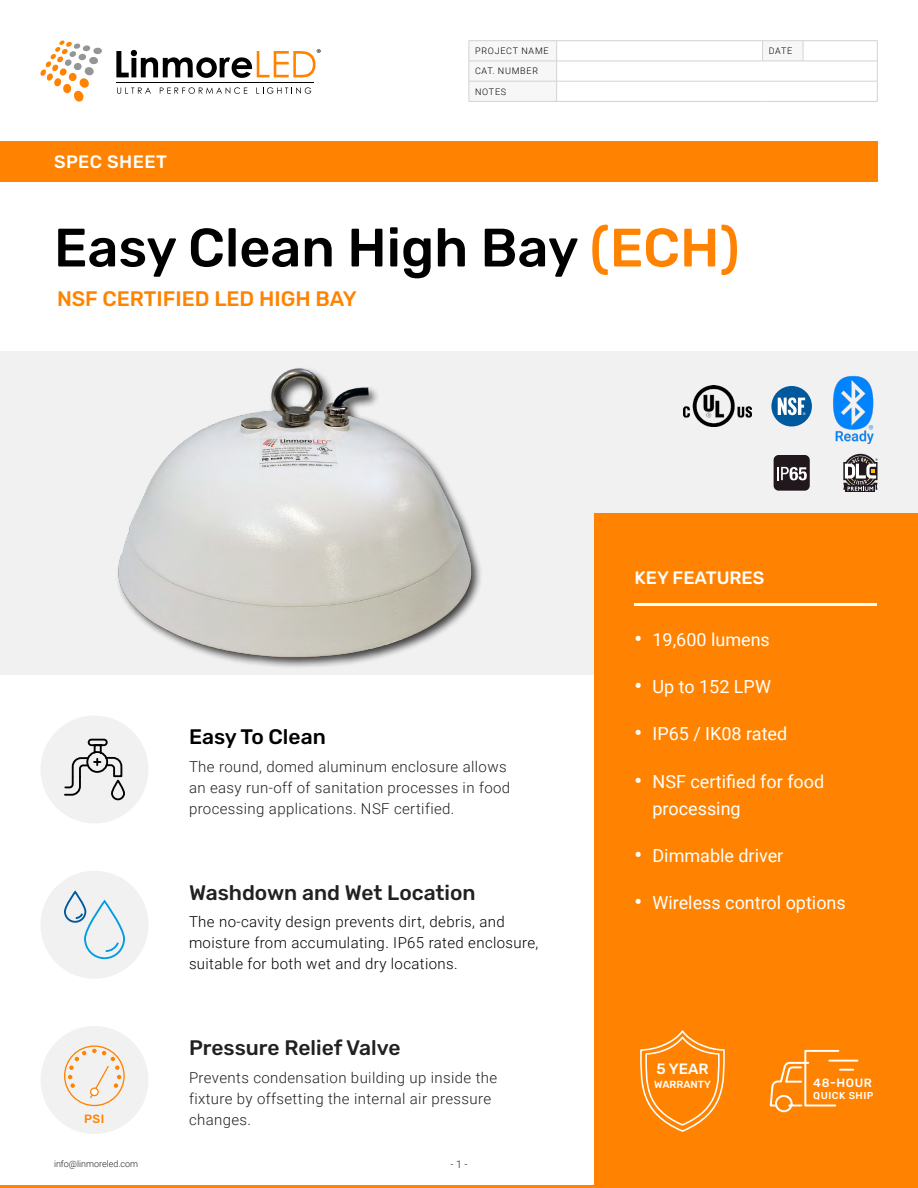
<style>
.page{position:relative;width:918px;height:1188px;background:#fff}
.page>*{position:absolute;margin:0;border:0;box-sizing:border-box;transform-origin:0 0}
.L1_Header_Datasheets{font:500 54px "Rubik";color:#000}
.t1{font:500 21px "Rubik";color:#212121}
.t2{font:500 21px "Rubik";color:#ff8300}
.t3{font:500 21px "Rubik";color:#000}
.t4{font:18px/27px "Roboto";color:#fff}
.table_header_bar{font:500 18px "Rubik";color:#fff}
.table_header_bar-2{font:500 18px "Rubik";letter-spacing:.025em;color:#fff}
.t5{font:300 15px/21px "Roboto";letter-spacing:.025em;color:#212121}
.t6{font:300 15px/21px "Roboto";letter-spacing:.025em;color:#000}
.t7{font:500 15px "Rubik";color:#fff}
.table_header_bar-3{font:500 12px "Rubik";letter-spacing:.05em;color:#fff}
.table_header_bar-4{font:500 12px "Rubik";color:#ff8300}
.t8{font:300 10.5px "Roboto";color:#212121}
.t9{font:500 10.35px "Rubik";color:#fff}
.table_header_bar-5{font:500 10.05px "Rubik";letter-spacing:.05em;color:#fff}
.table_header_bar-6{font:300 9px "Roboto";letter-spacing:.085em;color:#000}
.t10{font:300 9px "Roboto";color:#212121}
.s1{color:#ff8300}
.s2{font-weight:700;font-size:21px}
</style>
<div class="page">
<hr style="left:0;top:1185px;width:918px;height:3px;background:#ff8300">
<div style="left:0;top:351px;width:918px;height:324px;background:#f1f1f2"></div>
<div style="left:594px;top:513px;width:324px;height:675px;background:#ff8300"></div>
<hr style="left:634px;top:603px;width:244px;height:3px;background:#fff">
<div style="left:0;top:142px;width:878px;height:40px;background:#ff8300"></div>
<hr style="left:469px;top:40px;width:88px;height:1px;background:#d1d3d4">
<hr style="left:557px;top:40px;width:206px;height:1px;background:#d1d3d4">
<hr style="left:763px;top:40px;width:40px;height:1px;background:#d1d3d4">
<hr style="left:803px;top:40px;width:75px;height:1px;background:#d1d3d4">
<hr style="left:803px;top:61px;width:75px;height:1px;background:#d1d3d4">
<svg style="left:469px;top:41px;width:335px;height:60px"></svg>
<hr style="left:763px;top:81px;width:40px;height:1px;background:#d1d3d4">
<hr style="left:803px;top:81px;width:75px;height:1px;background:#d1d3d4">
<svg style="left:877px;top:41px;width:1px;height:60px"></svg>
<hr style="left:469px;top:101px;width:88px;height:1px;background:#d1d3d4">
<hr style="left:557px;top:101px;width:206px;height:1px;background:#d1d3d4">
<hr style="left:763px;top:101px;width:40px;height:1px;background:#d1d3d4">
<hr style="left:803px;top:101px;width:75px;height:1px;background:#d1d3d4">
<svg style="left:40px;top:40px;width:62px;height:62px"></svg>
<svg style="left:117px;top:88px;width:34px;height:6px"></svg>
<svg style="left:160px;top:87px;width:87px;height:7px"></svg>
<svg style="left:256px;top:87px;width:55px;height:7px"></svg>
<hr style="left:116px;top:82px;width:198px;height:1px;background:#000">
<svg style="left:116px;top:49px;width:205px;height:29px"></svg>
<div style="left:846px;top:486px;width:29px;height:6px;background:#20181c"></div>
<svg style="left:843px;top:454px;width:35px;height:37px"></svg>
<img style="left:833px;top:375px;width:41px;height:68px">
<svg style="left:640px;top:1030px;width:85px;height:102px"></svg>
<svg style="left:769px;top:1049px;width:90px;height:64px"></svg>
<div style="left:40px;top:716px;width:108px;height:108px;background:#f1f1f2;border-radius:50%"></div>
<div style="left:40px;top:1026px;width:108px;height:108px;background:#f1f1f2;border-radius:50%"></div>
<div style="left:40px;top:871px;width:108px;height:108px;background:#f1f1f2;border-radius:50%"></div>
<div style="left:771px;top:386px;width:41px;height:40px;background:#00599d;border-radius:50%"></div>
<svg style="left:778px;top:397px;width:28px;height:18px"></svg>
<div style="left:115px;top:366px;width:368px;height:304px;background:#000;opacity:.75"></div>
<img style="left:118px;top:369px;width:354px;height:288px">
<div style="left:84px;top:900px;width:41px;height:59px;border:2px solid #009ce0;border-radius:20px"></div>
<svg style="left:105px;top:942px;width:15px;height:11px"></svg>
<div style="left:64px;top:891px;width:22px;height:32px;border:2px solid #00599d;border-radius:10px"></div>
<svg style="left:75px;top:911px;width:10px;height:9px"></svg>
<div style="left:111px;top:780px;width:14px;height:20px;border:2px solid #000;border-radius:6px"></div>
<svg style="left:64px;top:738px;width:59px;height:59px"></svg>
<div style="left:64px;top:1045px;width:61px;height:61px;border:1px solid #ff8300;border-radius:50%"></div>
<svg style="left:68px;top:1049px;width:53px;height:51px"></svg>
<div style="left:774px;top:455px;width:36px;height:36px;background:#20181c;border-radius:5px"></div>
<svg style="left:777px;top:467px;width:30px;height:13px"></svg>
<img style="left:684px;top:386px;width:67px;height:41px">
<p class="table_header_bar-2" style="left:54px;top:152px;width:114px">SPEC SHEET</p>
<p class="table_header_bar-6" style="left:475px;top:45px;width:75px">PROJECT NAME</p>
<p class="table_header_bar-6" style="left:769px;top:45px;width:25px">DATE</p>
<p class="table_header_bar-6" style="left:475px;top:65px;width:65px">CAT. NUMBER</p>
<p class="table_header_bar-6" style="left:475px;top:85px;width:33px">NOTES</p>
<p class="L1_Header_Datasheets" style="left:54px;top:218px;width:687px">Easy Clean High Bay <span class="s1">(ECH)</span></p>
<p class="t2" style="left:57px;top:287px;width:301px">NSF CERTIFIED LED HIGH BAY</p>
<p class="t3" style="left:189px;top:725px;width:138px">Easy To Clean</p>
<p class="t5" style="left:189px;top:756px;width:323px">The round, domed aluminum enclosure allows an easy run-off of sanitation processes in food processing applications. NSF certified.</p>
<p class="table_header_bar-4" style="left:84px;top:1113px;width:22px">PSI</p>
<p class="t1" style="left:189px;top:881px;width:288px">Washdown and Wet Location</p>
<p class="t6" style="left:189px;top:911px;width:351px">The no-cavity design prevents dirt, debris, and moisture from accumulating. IP65 rated enclosure, suitable for both wet and dry locations.</p>
<p class="t1" style="left:189px;top:1036px;width:213px">Pressure Relief Valve</p>
<p class="t5" style="left:189px;top:1066px;width:310px">Prevents condensation building up inside the fixture by offsetting the internal air pressure changes.</p>
<p class="t10" style="left:54px;top:1158px;width:86px">info@linmoreled.com</p>
<p class="t8" style="left:451px;top:1157px;width:18px">- 1 -</p>
<p class="table_header_bar" style="left:634px;top:568px;width:131px">KEY FEATURES</p>
<p class="t4" style="left:634px;top:625px;width:137px"><span class="s2">•</span> 19,600 lumens</p>
<p class="t4" style="left:634px;top:673px;width:138px"><span class="s2">•</span> Up to 152 LPW</p>
<p class="t4" style="left:634px;top:720px;width:154px"><span class="s2">•</span> IP65 / IK08 rated</p>
<p class="t4" style="left:652px;top:767px;width:173px;text-indent:-18px"><span class="s2">•</span> NSF certified for food processing</p>
<p class="t4" style="left:634px;top:841px;width:150px"><span class="s2">•</span> Dimmable driver</p>
<p class="t4" style="left:634px;top:889px;width:213px"><span class="s2">•</span> Wireless control options</p>
<p class="t7" style="left:656px;top:1060px;width:54px">5 YEAR</p>
<p class="t9" style="left:654px;top:1079px;width:58px">WARRANTY</p>
<p class="table_header_bar-3" style="left:813px;top:1076px;width:60px">48-HOUR</p>
<p class="table_header_bar-5" style="left:813px;top:1090px;width:62px">QUICK SHIP</p>
</div>
